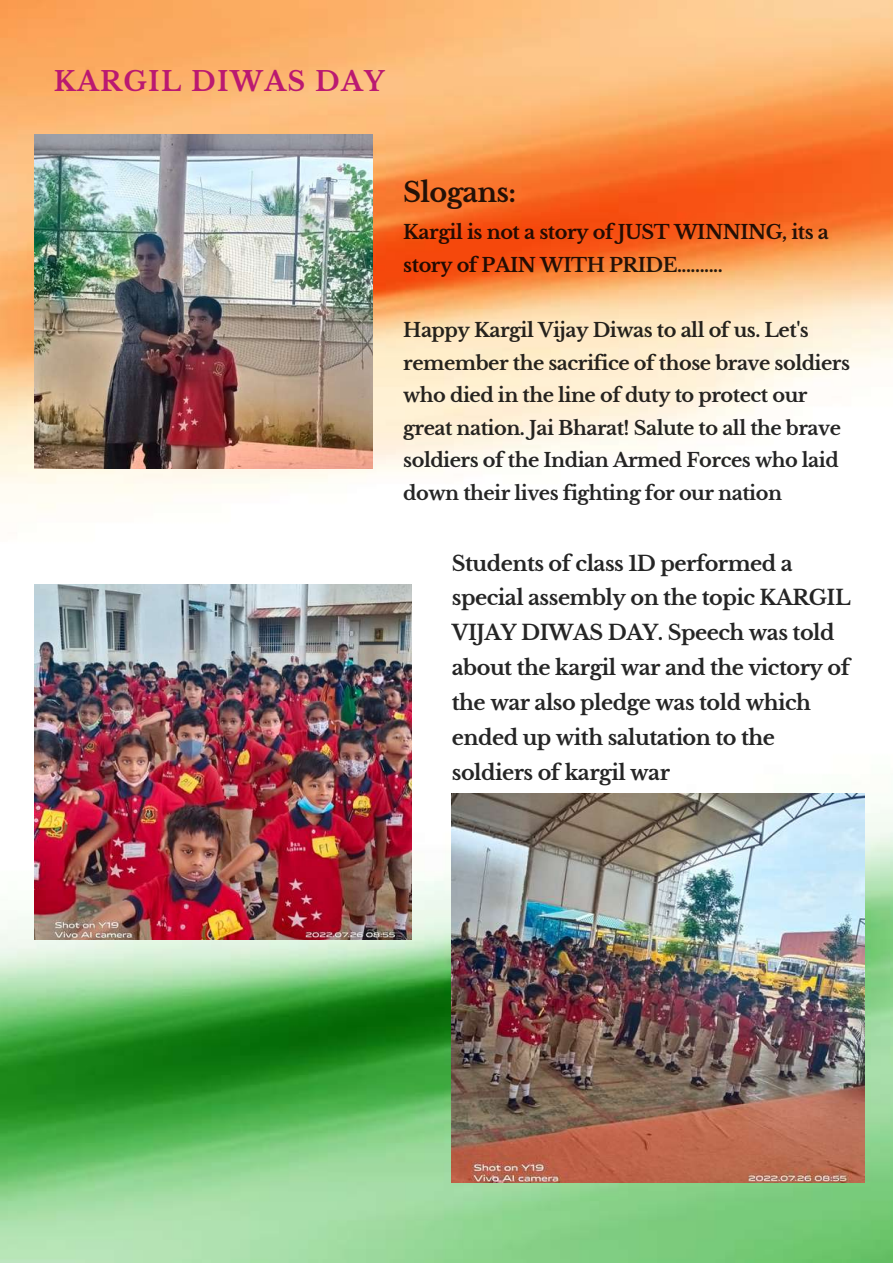
<style>
.page{position:relative;width:893px;height:1264px;background:#fff}
.page>*{position:absolute;margin:0;border:0;box-sizing:border-box;transform-origin:0 0}
.t1{font:700 27.15px "Libre Baskerville";letter-spacing:-.025em;color:#000}
.t2{font:700 26.85px "Libre Baskerville";letter-spacing:.05em;color:#ba1971}
.t3{font:700 20.85px/34.8px "Libre Baskerville";letter-spacing:-.025em;color:#000}
.t4{font:700 19.35px/32.5px "Libre Baskerville";letter-spacing:-.025em;color:#000}
</style>
<div class="page">
<img style="left:0;top:0;width:892px;height:1262px">
<img style="left:35px;top:584px;width:376px;height:355px">
<img style="left:452px;top:793px;width:412px;height:389px">
<img style="left:35px;top:134px;width:337px;height:334px">
<h2 class="t2" style="left:54px;top:65px;width:332px">KARGIL DIWAS DAY</h2>
<h1 class="t1" style="left:403px;top:176px;width:114px">Slogans:</h1>
<p class="t4" style="left:403px;top:216px;width:427px">Kargil is not a story of JUST WINNING, its a story of PAIN WITH PRIDE..........</p>
<p class="t4" style="left:403px;top:314px;width:448px">Happy Kargil Vijay Diwas to all of us. Let's remember the sacrifice of those brave soldiers who died in the line of duty to protect our great nation. Jai Bharat! Salute to all the brave soldiers of the Indian Armed Forces who laid down their lives fighting for our nation</p>
<p class="t3" style="left:452px;top:546px;width:400px">Students of class 1D performed a special assembly on the topic KARGIL<br>VIJAY DIWAS DAY. Speech was told about the kargil war and the victory of the war also pledge was told which ended up with salutation to the soldiers of kargil war</p>
</div>
